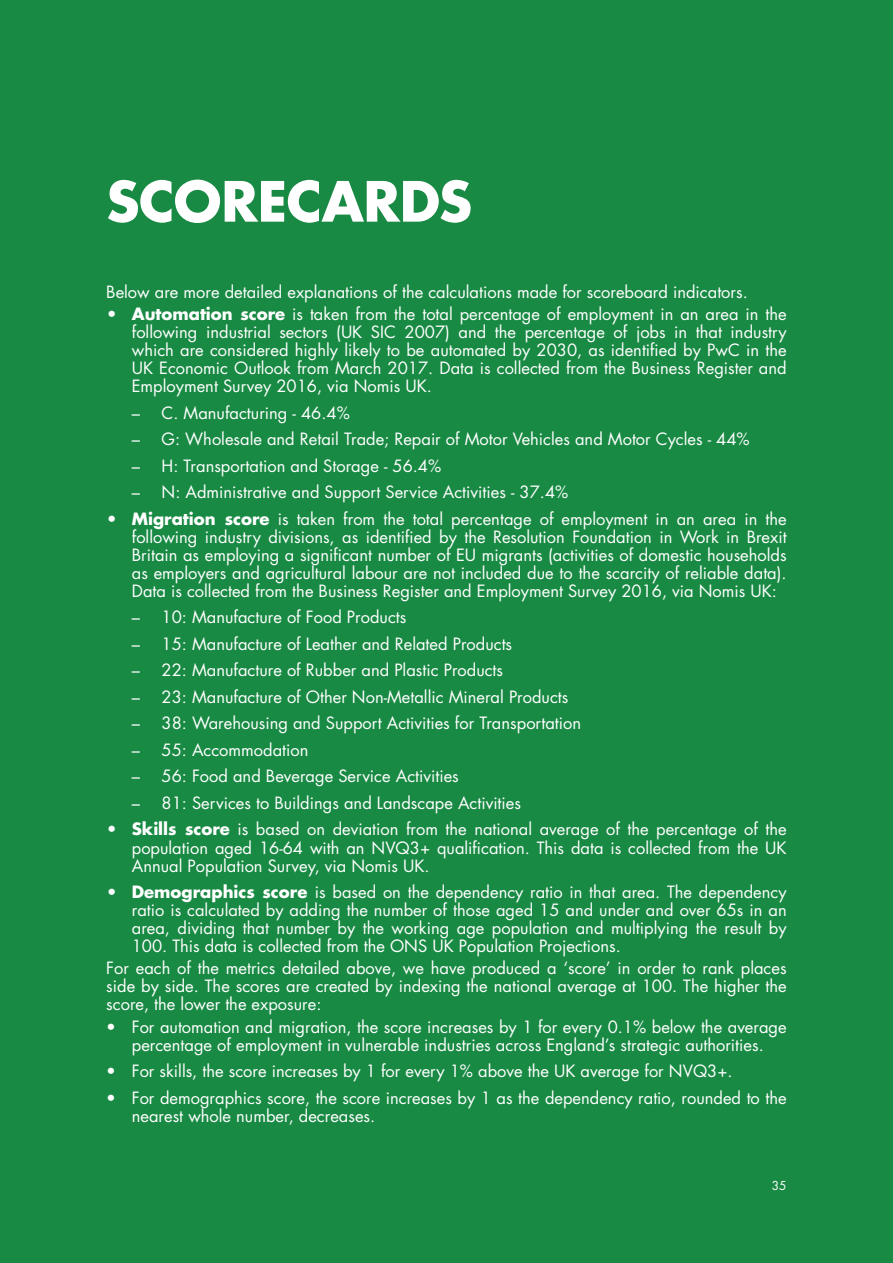
<style>
.page{position:relative;width:893px;height:1263px;background:#188a43}
.page>*{position:absolute;margin:0;border:0;box-sizing:border-box;transform-origin:0 0}
.t1{font:700 54px "Futura Std";letter-spacing:-.01em;color:#fff}
.t2{font:16.5px/18px "Futura Std";color:#fff;text-align:justify}
.t3{font:12px "Futura Std";color:#fff}
.s1{font-weight:700}
</style>
<div class="page">
<h1 class="t1" style="left:106px;top:165px;width:367px">SCORECARDS</h1>
<p class="t2" style="left:106px;top:283px;width:643px">Below are more detailed explanations of the calculations made for scoreboard indicators.</p>
<p class="t2" style="left:132px;top:306px;width:656px;text-indent:-26px"><span class="s1">• Automation score</span> is taken from the total percentage of employment in an area in the following industrial sectors (UK SIC 2007) and the percentage of jobs in that industry which are considered highly likely to be automated by 2030, as identified by PwC in the UK Economic Outlook from March 2017. Data is collected from the Business Register and Employment Survey 2016, via Nomis UK.</p>
<p class="t2" style="left:132px;top:404px;width:219px">– C. Manufacturing - 46.4%</p>
<p class="t2" style="left:132px;top:431px;width:619px">– G: Wholesale and Retail Trade; Repair of Motor Vehicles and Motor Cycles - 44%</p>
<p class="t2" style="left:132px;top:457px;width:311px">– H: Transportation and Storage - 56.4%</p>
<p class="t2" style="left:132px;top:484px;width:438px">– N: Administrative and Support Service Activities - 37.4%</p>
<p class="t2" style="left:132px;top:510px;width:656px;text-indent:-26px"><span class="s1">• Migration score</span> is taken from the total percentage of employment in an area in the following industry divisions, as identified by the Resolution Foundation in Work in Brexit Britain as employing a significant number of EU migrants (activities of domestic households as employers and agricultural labour are not included due to the scarcity of reliable data).<br>Data is collected from the Business Register and Employment Survey 2016, via Nomis UK:</p>
<p class="t2" style="left:132px;top:609px;width:276px">– 10: Manufacture of Food Products</p>
<p class="t2" style="left:132px;top:635px;width:382px">– 15: Manufacture of Leather and Related Products</p>
<p class="t2" style="left:132px;top:662px;width:373px">– 22: Manufacture of Rubber and Plastic Products</p>
<p class="t2" style="left:132px;top:688px;width:438px">– 23: Manufacture of Other Non-Metallic Mineral Products</p>
<p class="t2" style="left:132px;top:715px;width:451px">– 38: Warehousing and Support Activities for Transportation</p>
<p class="t2" style="left:132px;top:741px;width:178px">– 55: Accommodation</p>
<p class="t2" style="left:132px;top:768px;width:329px">– 56: Food and Beverage Service Activities</p>
<p class="t2" style="left:132px;top:794px;width:391px">– 81: Services to Buildings and Landscape Activities</p>
<p class="t2" style="left:132px;top:821px;width:656px;text-indent:-26px"><span class="s1">• Skills score</span> is based on deviation from the national average of the percentage of the population aged 16-64 with an NVQ3+ qualification. This data is collected from the UK Annual Population Survey, via Nomis UK.</p>
<p class="t2" style="left:132px;top:883px;width:656px;text-indent:-26px"><span class="s1">• Demographics score</span> is based on the dependency ratio in that area. The dependency ratio is calculated by adding the number of those aged 15 and under and over 65s in an area, dividing that number by the working age population and multiplying the result by 100. This data is collected from the ONS UK Population Projections.</p>
<p class="t2" style="left:106px;top:959px;width:682px">For each of the metrics detailed above, we have produced a ‘score’ in order to rank places side by side. The scores are created by indexing the national average at 100. The higher the score, the lower the exposure:</p>
<p class="t2" style="left:106px;top:1018px;width:682px;text-align:center">• For automation and migration, the score increases by 1 for every 0.1% below the average percentage of employment in vulnerable industries across England’s strategic authorities.</p>
<p class="t2" style="left:106px;top:1062px;width:628px">• For skills, the score increases by 1 for every 1% above the UK average for NVQ3+.</p>
<p class="t2" style="left:132px;top:1089px;width:656px;text-indent:-26px">• For demographics score, the score increases by 1 as the dependency ratio, rounded to the nearest whole number, decreases.</p>
<p class="t3" style="left:772px;top:1178px;width:16px">35</p>
</div>
